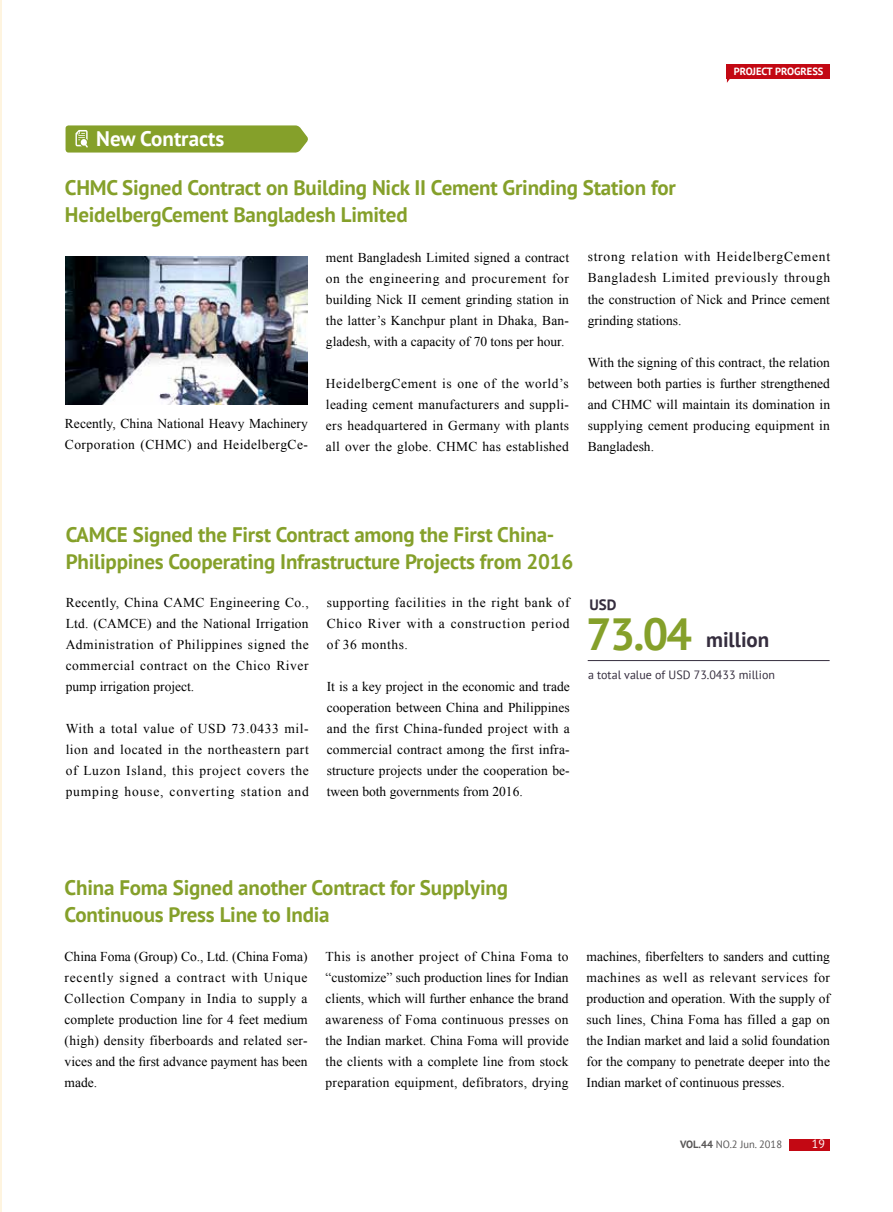
<style>
.page{position:relative;width:893px;height:1212px;background:#fff}
.page>*{position:absolute;margin:0;border:0;box-sizing:border-box;transform-origin:0 0}
.t1{font:700 21px/27px "PT Sans";letter-spacing:-.01em;color:#85a02a}
.t2{font:700 21px "PT Sans";color:#fff}
.t3{font:700 21px "PT Sans";color:#352d3e}
.t4{font:700 15px "PT Sans";color:#352d3e}
.t5{font:13.5px/21px "Times New Roman";letter-spacing:.01em;color:#000;text-align:justify}
.t6{font:12px "PT Sans";color:#352d3e}
.t7{font:12px "PT Sans";color:#fff}
.t8{font:10.5px "PT Sans";color:#595757}
.t9{font:700 10.5px "PT Sans";color:#fff}
.s1{font-size:45px;color:#85a02a}
.s2{font-weight:700}
</style>
<div class="page">
<hr style="left:0;top:0;width:1px;height:1212px;background:#fef4df">
<svg style="left:66px;top:125px;width:242px;height:28px;background:#8da638"></svg>
<hr style="left:588px;top:660px;width:242px;height:1px;background:#352d3e">
<img style="left:66px;top:256px;width:241px;height:148px">
<div style="left:789px;top:1138px;width:41px;height:12px;background:#c30813"></div>
<div style="left:727px;top:64px;width:103px;height:15px;background:#c30813"></div>
<p class="t9" style="left:734px;top:65px;width:91px">PROJECT PROGRESS</p>
<h1 class="t2" style="left:96px;top:125px;width:130px">New Contracts</h1>
<h1 class="t1" style="left:65px;top:173px;width:612px">CHMC Signed Contract on Building Nick II Cement Grinding Station for<br>HeidelbergCement Bangladesh Limited</h1>
<p class="t5" style="left:326px;top:247px;width:245px">ment Bangladesh Limited signed a contract on the engineering and procurement for building Nick II cement grinding station in the latter’s Kanchpur plant in Dhaka, Ban&shy;gladesh, with a capacity of 70 tons per hour.</p>
<p class="t5" style="left:326px;top:373px;width:245px">HeidelbergCement is one of the world’s leading cement manufacturers and suppli&shy;ers headquartered in Germany with plants all over the globe. CHMC has established</p>
<p class="t5" style="left:588px;top:246px;width:244px">strong relation with HeidelbergCement Bangladesh Limited previously through the construction of Nick and Prince cement grinding stations.</p>
<p class="t5" style="left:588px;top:351px;width:244px">With the signing of this contract, the relation between both parties is further strengthened and CHMC will maintain its domination in supplying cement producing equipment in Bangladesh.</p>
<p class="t5" style="left:65px;top:413px;width:245px">Recently, China National Heavy Machinery<br>Corporation (CHMC) and HeidelbergCe-</p>
<h1 class="t1" style="left:66px;top:521px;width:509px">CAMCE Signed the First Contract among the First China-<br>Philippines Cooperating Infrastructure Projects from 2016</h1>
<p class="t5" style="left:66px;top:591px;width:245px">Recently, China CAMC Engineering Co., Ltd. (CAMCE) and the National Irrigation Administration of Philippines signed the commercial contract on the Chico River pump irrigation project.</p>
<p class="t5" style="left:66px;top:717px;width:245px">With a total value of USD 73.0433 mil&shy;lion and located in the northeastern part of Luzon Island, this project covers the pumping house, converting station and</p>
<p class="t5" style="left:327px;top:591px;width:245px">supporting facilities in the right bank of Chico River with a construction period of 36 months.</p>
<p class="t5" style="left:327px;top:675px;width:245px">It is a key project in the economic and trade cooperation between China and Philippines and the first China-funded project with a commercial contract among the first infra&shy;structure projects under the cooperation be&shy;tween both governments from 2016.</p>
<p class="t4" style="left:590px;top:595px;width:29px">USD</p>
<h1 class="t3" style="left:586px;top:626px;width:185px"><span class="s1">73.04</span> million</h1>
<p class="t6" style="left:588px;top:667px;width:188px">a total value of USD 73.0433 million</p>
<h1 class="t1" style="left:65px;top:874px;width:445px">China Foma Signed another Contract for Supplying<br>Continuous Press Line to India</h1>
<p class="t5" style="left:65px;top:945px;width:245px">China Foma (Group) Co., Ltd. (China Foma) recently signed a contract with Unique Collection Company in India to supply a complete production line for 4 feet medium (high) density fiberboards and related ser&shy;vices and the first advance payment has been made.</p>
<p class="t5" style="left:326px;top:945px;width:245px">This is another project of China Foma to “customize” such production lines for Indian clients, which will further enhance the brand awareness of Foma continuous presses on the Indian market. China Foma will provide the clients with a complete line from stock preparation equipment, defibrators, drying</p>
<p class="t5" style="left:586px;top:945px;width:245px">machines, fiberfelters to sanders and cutting machines as well as relevant services for production and operation. With the supply of such lines, China Foma has filled a gap on the Indian market and laid a solid foundation for the company to penetrate deeper into the Indian market of continuous presses.</p>
<p class="t8" style="left:680px;top:1138px;width:103px"><span class="s2">VOL.44</span> NO.2 Jun. 2018</p>
<p class="t7" style="left:812px;top:1136px;width:15px">19</p>
</div>
